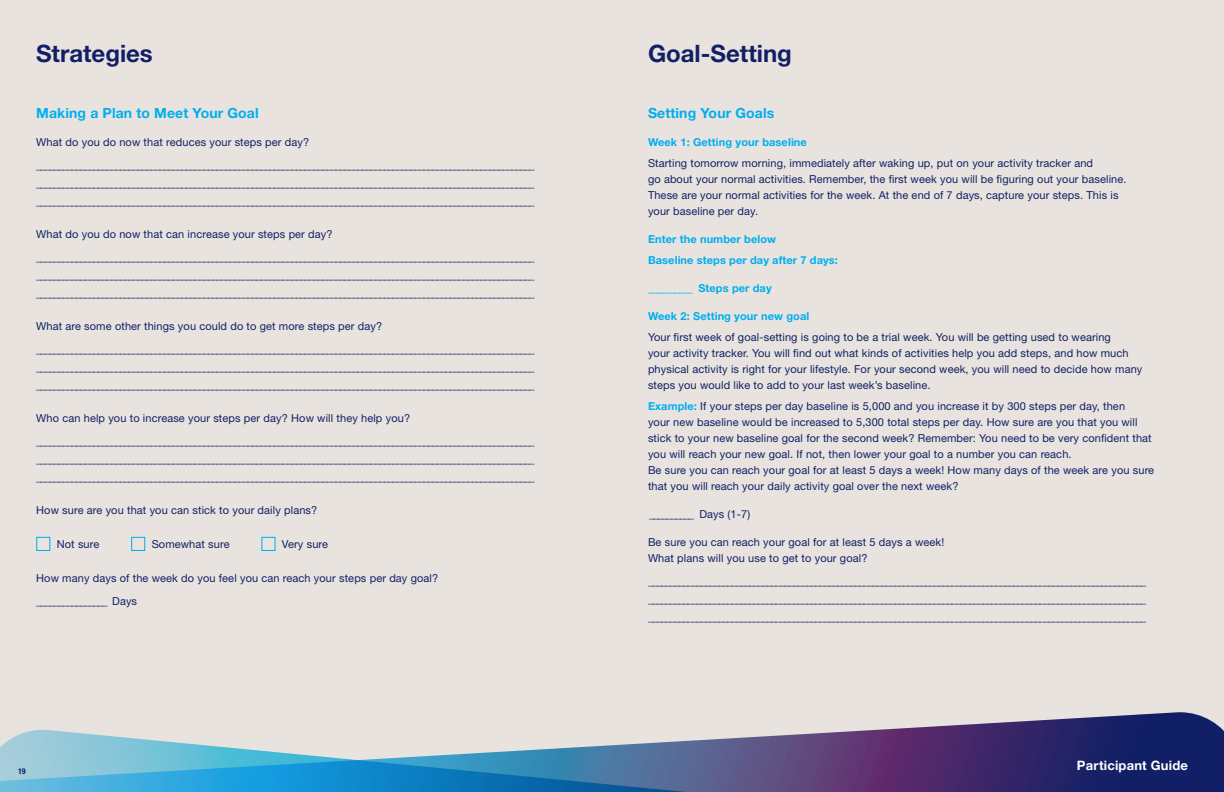
<style>
.page{position:relative;width:1224px;height:792px;background:#e8e3de}
.page>*{position:absolute;margin:0;border:0;box-sizing:border-box;transform-origin:0 0}
.t1{font:700 24px "Helvetica Neue LT Std";color:#112066}
.t2{font:700 14px "Helvetica Neue LT Std";letter-spacing:.01em;color:#00aeef}
.t3{font:700 13px "Helvetica Neue LT Std";letter-spacing:.015em;color:#fff}
.t4{font:11px/16px "Helvetica Neue LT Std";letter-spacing:.01em;color:#112066}
.t5{font:700 11px/21px "Helvetica Neue LT Std";letter-spacing:.01em;color:#00aeef}
.t6{font:700 condensed 8px "Helvetica Neue LT Std";color:#112066}
.s1{font-weight:700;color:#00aeef}
</style>
<div class="page">
<svg style="left:40px;top:712px;width:1184px;height:80px"></svg>
<svg style="left:0;top:730px;width:1187px;height:62px"></svg>
<div style="left:36px;top:537px;width:14px;height:14px;border:1px solid #00aeef"></div>
<div style="left:131px;top:537px;width:14px;height:14px;border:1px solid #00aeef"></div>
<div style="left:261px;top:537px;width:15px;height:14px;border:1px solid #00aeef"></div>
<h1 class="t1" style="left:36px;top:39px;width:118px">Strategies</h1>
<h1 class="t1" style="left:648px;top:39px;width:145px">Goal-Setting</h1>
<p class="t2" style="left:36px;top:104px;width:224px">Making a Plan to Meet Your Goal</p>
<p class="t4" style="left:36px;top:130px;width:500px;line-height:23px">What do you do now that reduces your steps per day? _________________________________________________________________________________________________________________</p>
<p class="t4" style="left:36px;top:174px;width:500px;line-height:18px">_________________________________________________________________________________________________________________ _________________________________________________________________________________________________________________</p>
<p class="t4" style="left:36px;top:222px;width:500px;line-height:23px">What do you do now that can increase your steps per day? _________________________________________________________________________________________________________________</p>
<p class="t4" style="left:36px;top:266px;width:500px;line-height:18px">_________________________________________________________________________________________________________________ _________________________________________________________________________________________________________________</p>
<p class="t4" style="left:36px;top:314px;width:500px;line-height:23px">What are some other things you could do to get more steps per day? _________________________________________________________________________________________________________________</p>
<p class="t4" style="left:36px;top:358px;width:500px;line-height:18px">_________________________________________________________________________________________________________________ _________________________________________________________________________________________________________________</p>
<p class="t4" style="left:36px;top:406px;width:500px;line-height:23px">Who can help you to increase your steps per day? How will they help you? _________________________________________________________________________________________________________________</p>
<p class="t4" style="left:36px;top:450px;width:500px;line-height:18px">_________________________________________________________________________________________________________________ _________________________________________________________________________________________________________________</p>
<p class="t4" style="left:36px;top:502px;width:283px">How sure are you that you can stick to your daily plans?</p>
<p class="t4" style="left:57px;top:536px;width:44px">Not sure</p>
<p class="t4" style="left:152px;top:536px;width:79px">Somewhat sure</p>
<p class="t4" style="left:282px;top:536px;width:48px">Very sure</p>
<p class="t4" style="left:36px;top:566px;width:404px;line-height:23px">How many days of the week do you feel you can reach your steps per day goal? ________________ Days</p>
<p class="t2" style="left:648px;top:104px;width:128px">Setting Your Goals</p>
<p class="t5" style="left:648px;top:131px;width:160px">Week 1: Getting your baseline</p>
<p class="t4" style="left:648px;top:155px;width:480px">Starting tomorrow morning, immediately after waking up, put on your activity tracker and<br>go about your normal activities. Remember, the first week you will be figuring out your baseline.<br>These are your normal activities for the week. At the end of 7 days, capture your steps. This is your baseline per day.</p>
<p class="t5" style="left:648px;top:228px;width:192px">Enter the number below<br>Baseline steps per day after 7 days:</p>
<p class="t5" style="left:648px;top:277px;width:125px">__________ Steps per day</p>
<p class="t5" style="left:648px;top:305px;width:163px">Week 2: Setting your new goal</p>
<p class="t4" style="left:648px;top:329px;width:496px">Your first week of goal-setting is going to be a trial week. You will be getting used to wearing<br>your activity tracker. You will find out what kinds of activities help you add steps, and how much physical activity is right for your lifestyle. For your second week, you will need to decide how many steps you would like to add to your last week’s baseline.</p>
<p class="t4" style="left:648px;top:398px;width:508px"><span class="s1">Example:</span> If your steps per day baseline is 5,000 and you increase it by 300 steps per day, then<br>your new baseline would be increased to 5,300 total steps per day. How sure are you that you will stick to your new baseline goal for the second week? Remember: You need to be very confident that you will reach your new goal. If not, then lower your goal to a number you can reach.<br>Be sure you can reach your goal for at least 5 days a week! How many days of the week are you sure that you will reach your daily activity goal over the next week?</p>
<p class="t4" style="left:649px;top:506px;width:103px">__________ Days (1-7)</p>
<p class="t4" style="left:648px;top:534px;width:298px">Be sure you can reach your goal for at least 5 days a week!<br>What plans will you use to get to your goal?</p>
<p class="t4" style="left:648px;top:572px;width:500px;line-height:18px;text-align:justify">_________________________________________________________________________________________________________________ _________________________________________________________________________________________________________________ _________________________________________________________________________________________________________________</p>
<p class="t6" style="left:18px;top:766px;width:9px">19</p>
<p class="t3" style="left:1077px;top:758px;width:113px">Participant Guide</p>
</div>
